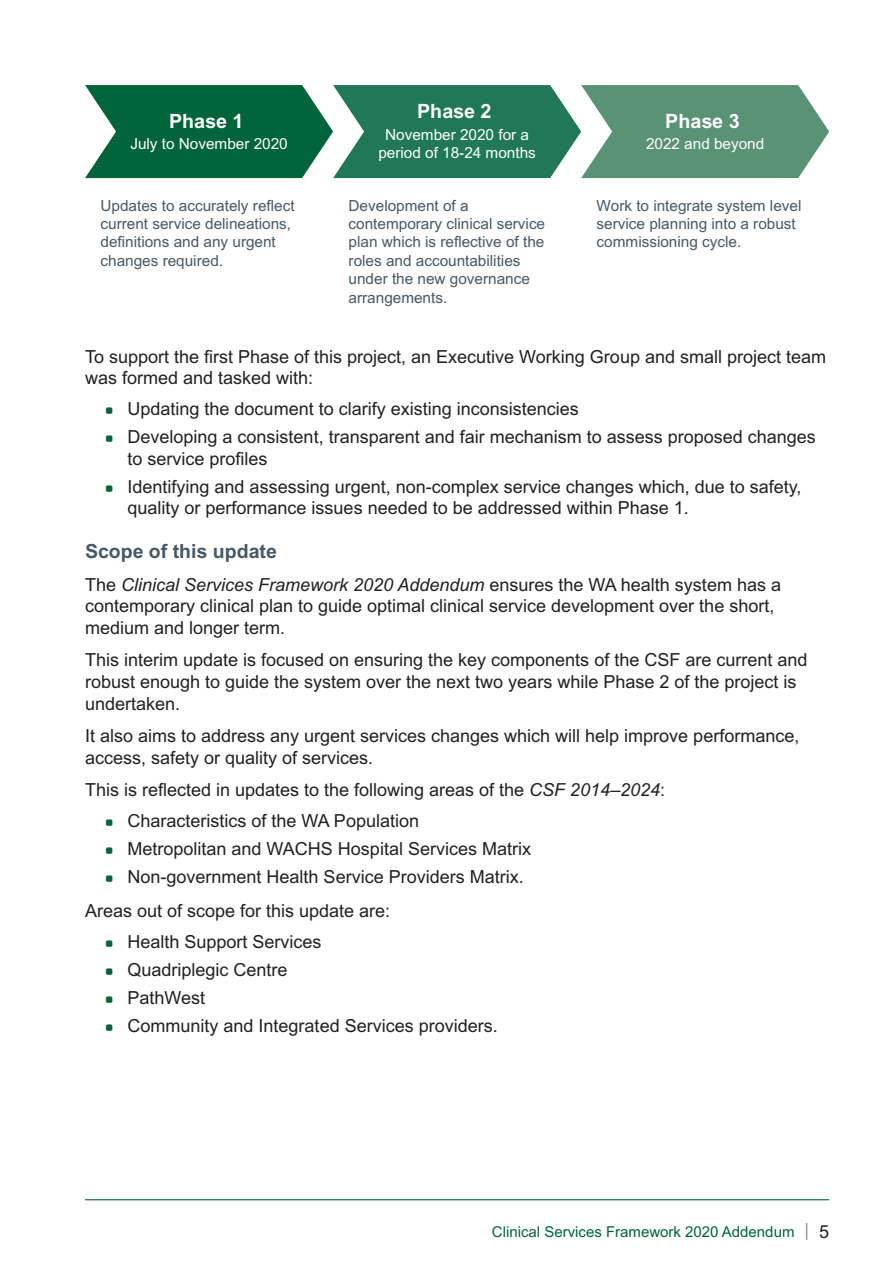
<style>
.page{position:relative;width:893px;height:1263px;background:#fff}
.page>*{position:absolute;margin:0;border:0;box-sizing:border-box;transform-origin:0 0}
.t1{font:700 19.65px "Arial MT Std";color:#fff}
.H5_Sub_Heads{font:700 19.5px "Arial MT Std";color:#475865}
.Body_Copy{font:18px/21.8px "Arial MT Std";color:#231f20}
.Bullet_List{font:18px/21.8px "Arial MT Std";color:#231f20}
.Bullet_List_-_Last{font:18px/21.8px "Arial MT Std";color:#231f20}
.t2{font:15.3px/18.3px "Arial MT Std";color:#475865}
.t3{font:15.3px/18.3px "Arial MT Std";color:#fff;text-align:center}
.t4{font:15px "Arial MT Std";color:#00643b}
.s1{font-style:italic}
.s2{font-size:18px;color:#939598}
.s3{font-size:18px;color:#231f20}
</style>
<div class="page">
<hr style="left:85px;top:1199px;width:744px;height:1px;background:#00643b">
<svg style="left:85px;top:85px;width:744px;height:93px;background:#438a6c"></svg>
<p class="t1" style="left:169px;top:109px;width:76px">Phase 1</p>
<p class="t3" style="left:130px;top:135px;width:159px">July to November 2020</p>
<p class="t2" style="left:101px;top:196px;width:196px">Updates to accurately reflect current service delineations, definitions and any urgent changes required.</p>
<p class="t1" style="left:417px;top:100px;width:76px">Phase 2</p>
<p class="t3" style="left:378px;top:125px;width:159px">November 2020 for a period of 18-24 months</p>
<p class="t2" style="left:349px;top:196px;width:198px">Development of a contemporary clinical service plan which is reflective of the roles and accountabilities under the new governance arrangements.</p>
<p class="t1" style="left:665px;top:109px;width:76px">Phase 3</p>
<p class="t3" style="left:646px;top:135px;width:120px">2022 and beyond</p>
<p class="t2" style="left:597px;top:196px;width:206px">Work to integrate system level service planning into a robust commissioning cycle.</p>
<p class="Body_Copy" style="left:85px;top:345px;width:742px">To support the first Phase of this project, an Executive Working Group and small project team was formed and tasked with:</p>
<p class="Bullet_List" style="left:128px;top:397px;width:453px">Updating the document to clarify existing inconsistencies</p>
<p class="Bullet_List" style="left:128px;top:425px;width:690px">Developing a consistent, transparent and fair mechanism to assess proposed changes to service profiles</p>
<p class="Bullet_List_-_Last" style="left:128px;top:475px;width:675px">Identifying and assessing urgent, non-complex service changes which, due to safety, quality or performance issues needed to be addressed within Phase 1.</p>
<h5 class="H5_Sub_Heads" style="left:85px;top:540px;width:193px">Scope of this update</h5>
<p class="Body_Copy" style="left:85px;top:573px;width:697px">The <span class="s1">Clinical Services Framework 2020 Addendum</span> ensures the WA health system has a contemporary clinical plan to guide optimal clinical service development over the short, medium and longer term.</p>
<p class="Body_Copy" style="left:85px;top:649px;width:724px">This interim update is focused on ensuring the key components of the CSF are current and robust enough to guide the system over the next two years while Phase 2 of the project is undertaken.</p>
<p class="Body_Copy" style="left:85px;top:725px;width:716px">It also aims to address any urgent services changes which will help improve performance, access, safety or quality of services.</p>
<p class="Body_Copy" style="left:85px;top:779px;width:581px">This is reflected in updates to the following areas of the <span class="s1">CSF 2014–2024</span>:</p>
<p class="Bullet_List" style="left:128px;top:809px;width:293px">Characteristics of the WA Population</p>
<p class="Bullet_List" style="left:128px;top:837px;width:405px">Metropolitan and WACHS Hospital Services Matrix</p>
<p class="Bullet_List_-_Last" style="left:128px;top:866px;width:398px">Non-government Health Service Providers Matrix.</p>
<p class="Body_Copy" style="left:85px;top:900px;width:307px">Areas out of scope for this update are:</p>
<p class="Bullet_List" style="left:128px;top:930px;width:196px">Health Support Services</p>
<p class="Bullet_List" style="left:128px;top:958px;width:162px">Quadriplegic Centre</p>
<p class="Bullet_List" style="left:128px;top:987px;width:79px">PathWest</p>
<p class="Bullet_List_-_Last" style="left:128px;top:1015px;width:372px">Community and Integrated Services providers.</p>
<p class="t4" style="left:492px;top:1223px;width:339px">Clinical Services Framework 2020 Addendum <span class="s2">|</span> <span class="s3">5</span></p>
</div>
